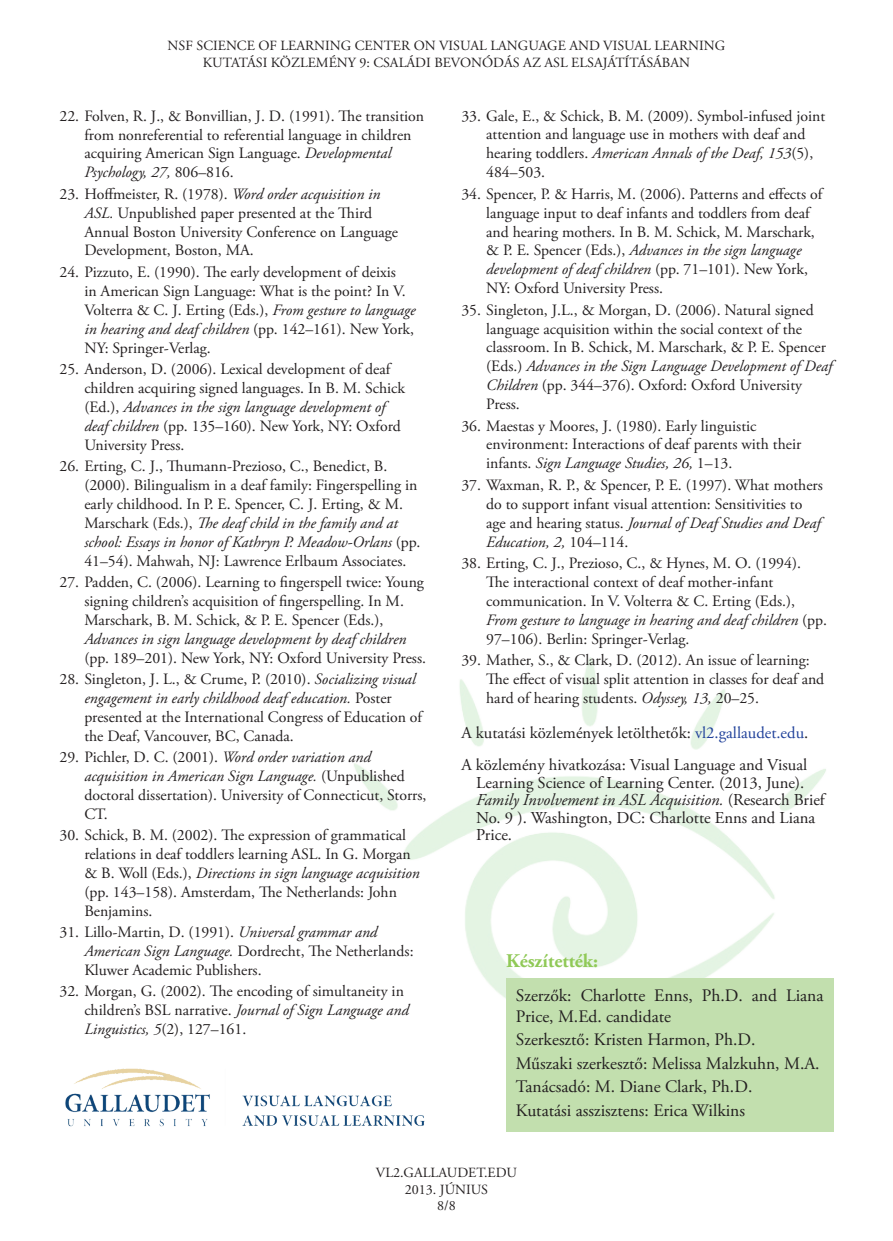
<style>
.page{position:relative;width:893px;height:1241px;background:#fff}
.page>*{position:absolute;margin:0;border:0;box-sizing:border-box;transform-origin:0 0}
.t1{font:700 19.25px "Adobe Garamond Pro";color:#90c957}
.t2{font:17.5px/23.4px "Adobe Garamond Pro";color:#231f20}
.t3{font:16.62px/17.5px "Adobe Garamond Pro";color:#231f20}
.t4{font:15.75px/18.9px "Adobe Garamond Pro";color:#231f20}
.t5{font:italic 15.75px "Adobe Garamond Pro";color:#231f20}
.t6{font:14px/16.8px "Adobe Garamond Pro";color:#231f20;text-align:center}
.s1{font-style:italic}
.s2{color:#20419a}
</style>
<div class="page">
<img style="left:354px;top:657px;width:472px;height:341px">
<div style="left:506px;top:977px;width:327px;height:154px;background:#c2dfae"></div>
<img style="left:65px;top:1068px;width:360px;height:59px">
<p class="t6" style="left:168px;top:37px;width:559px">NSF SCIENCE OF LEARNING CENTER ON VISUAL LANGUAGE AND VISUAL LEARNING<br>KUTATÁSI KÖZLEMÉNY 9: CSALÁDI BEVONÓDÁS AZ ASL ELSAJÁTÍTÁSÁBAN</p>
<p class="t4" style="left:84px;top:107px;width:341px;text-indent:-25px">22. Folven, R. J., &amp; Bonvillian, J. D. (1991). The transition from nonreferential to referential language in children acquiring American Sign Language. <span class="s1">Developmental Psychology, 27,</span> 806–816.</p>
<p class="t4" style="left:84px;top:185px;width:315px;text-indent:-25px">23. Hoffmeister, R. (1978). <span class="s1">Word order acquisition in ASL.</span> Unpublished paper presented at the Third Annual Boston University Conference on Language Development, Boston, MA.</p>
<p class="t4" style="left:84px;top:263px;width:333px;text-indent:-25px">24. Pizzuto, E. (1990). The early development of deixis<br>in American Sign Language: What is the point? In V.<br>Volterra &amp; C. J. Erting (Eds.), <span class="s1">From gesture to language in hearing and deaf children</span> (pp. 142–161). New York, NY: Springer-Verlag.</p>
<p class="t4" style="left:84px;top:360px;width:322px;text-indent:-25px">25. Anderson, D. (2006). Lexical development of deaf children acquiring signed languages. In B. M. Schick (Ed.), <span class="s1">Advances in the sign language development of deaf children</span> (pp. 135–160). New York, NY: Oxford University Press.</p>
<p class="t4" style="left:84px;top:457px;width:338px;text-indent:-25px">26. Erting, C. J., Thumann-Prezioso, C., Benedict, B. (2000). Bilingualism in a deaf family: Fingerspelling in early childhood. In P. E. Spencer, C. J. Erting, &amp; M.<br>Marschark (Eds.), <span class="s1">The deaf child in the family and at school: Essays in honor of Kathryn P. Meadow-Orlans</span> (pp.<br>41–54). Mahwah, NJ: Lawrence Erlbaum Associates.</p>
<p class="t4" style="left:84px;top:573px;width:341px;text-indent:-25px">27. Padden, C. (2006). Learning to fingerspell twice: Young signing children’s acquisition of fingerspelling. In M.<br>Marschark, B. M. Schick, &amp; P. E. Spencer (Eds.),</p>
<p class="t5" style="left:84px;top:629px;width:323px">Advances in sign language development by deaf children</p>
<p class="t4" style="left:84px;top:648px;width:343px">(pp. 189–201). New York, NY: Oxford University Press.</p>
<p class="t4" style="left:84px;top:670px;width:339px;text-indent:-25px">28. Singleton, J. L., &amp; Crume, P. (2010). <span class="s1">Socializing visual engagement in early childhood deaf education.</span> Poster presented at the International Congress of Education of the Deaf, Vancouver, BC, Canada.</p>
<p class="t4" style="left:84px;top:748px;width:344px;text-indent:-25px">29. Pichler, D. C. (2001). <span class="s1">Word order variation and acquisition in American Sign Language.</span> (Unpublished doctoral dissertation). University of Connecticut, Storrs, CT.</p>
<p class="t4" style="left:84px;top:826px;width:337px;text-indent:-25px">30. Schick, B. M. (2002). The expression of grammatical relations in deaf toddlers learning ASL. In G. Morgan &amp; B. Woll (Eds.), <span class="s1">Directions in sign language acquisition </span>(pp. 143–158). Amsterdam, The Netherlands: John Benjamins.</p>
<p class="t4" style="left:84px;top:923px;width:331px;text-indent:-25px">31. Lillo-Martin, D. (1991). <span class="s1">Universal grammar and<br>American Sign Language.</span> Dordrecht, The Netherlands:<br>Kluwer Academic Publishers.</p>
<p class="t4" style="left:84px;top:982px;width:326px;text-indent:-25px">32. Morgan, G. (2002). The encoding of simultaneity in children’s BSL narrative. <span class="s1">Journal of Sign Language and<br>Linguistics, 5</span>(2), 127–161.</p>
<p class="t4" style="left:486px;top:107px;width:341px;text-indent:-25px">33. Gale, E., &amp; Schick, B. M. (2009). Symbol-infused joint attention and language use in mothers with deaf and hearing toddlers. <span class="s1">American Annals of the Deaf, 153</span>(5), 484–503.</p>
<p class="t4" style="left:486px;top:185px;width:338px;text-indent:-25px">34. Spencer, P. &amp; Harris, M. (2006). Patterns and effects of language input to deaf infants and toddlers from deaf and hearing mothers. In B. M. Schick, M. Marschark, &amp; P. E. Spencer (Eds.), <span class="s1">Advances in the sign language development of deaf children</span> (pp. 71–101). New York, NY: Oxford University Press.</p>
<p class="t4" style="left:486px;top:301px;width:348px;text-indent:-25px">35. Singleton, J.L., &amp; Morgan, D. (2006). Natural signed language acquisition within the social context of the classroom. In B. Schick, M. Marschark, &amp; P. E. Spencer (Eds.) <span class="s1">Advances in the Sign Language Development of Deaf Children</span> (pp. 344–376). Oxford: Oxford University Press.</p>
<p class="t4" style="left:486px;top:416px;width:317px;text-indent:-25px">36. Maestas y Moores, J. (1980). Early linguistic environment: Interactions of deaf parents with their infants. <span class="s1">Sign Language Studies, 26,</span> 1–13.</p>
<p class="t4" style="left:486px;top:476px;width:338px;text-indent:-25px">37. Waxman, R. P., &amp; Spencer, P. E. (1997). What mothers do to support infant visual attention: Sensitivities to age and hearing status. <span class="s1">Journal of Deaf Studies and Deaf Education, 2,</span> 104–114.</p>
<p class="t4" style="left:486px;top:554px;width:342px;text-indent:-25px">38. Erting, C. J., Prezioso, C., &amp; Hynes, M. O. (1994).<br>The interactional context of deaf mother-infant communication. In V. Volterra &amp; C. Erting (Eds.), <span class="s1">From gesture to language in hearing and deaf children</span> (pp.<br>97–106). Berlin: Springer-Verlag.</p>
<p class="t4" style="left:486px;top:651px;width:340px;text-indent:-25px">39. Mather, S., &amp; Clark, D. (2012). An issue of learning:<br>The effect of visual split attention in classes for deaf and hard of hearing students. <span class="s1">Odyssey, 13,</span> 20–25.</p>
<p class="t3" style="left:461px;top:716px;width:348px;line-height:32.4px">A kutatási közlemények letölthetők: <span class="s2">vl2.gallaudet.edu</span>.<br>A közlemény hivatkozása: Visual Language and Visual</p>
<p class="t3" style="left:476px;top:774px;width:350px">Learning Science of Learning Center. (2013, June).<br><span class="s1">Family Involvement in ASL Acquisition.</span> (Research Brief No. 9 ). Washington, DC: Charlotte Enns and Liana Price.</p>
<p class="t1" style="left:506px;top:949px;width:94px">Készítették:</p>
<p class="t2" style="left:516px;top:984px;width:309px;line-height:21px">Szerzők: Charlotte Enns, Ph.D. and Liana<br>Price, M.Ed. candidate</p>
<p class="t2" style="left:516px;top:1028px;width:305px">Szerkesztő: Kristen Harmon, Ph.D.<br>Műszaki szerkesztő: Melissa Malzkuhn, M.A.<br>Tanácsadó: M. Diane Clark, Ph.D.<br>Kutatási asszisztens: Erica Wilkins</p>
<p class="t6" style="left:376px;top:1164px;width:143px">VL2.GALLAUDET.EDU<br>2013. JÚNIUS<br>8/8</p>
</div>
